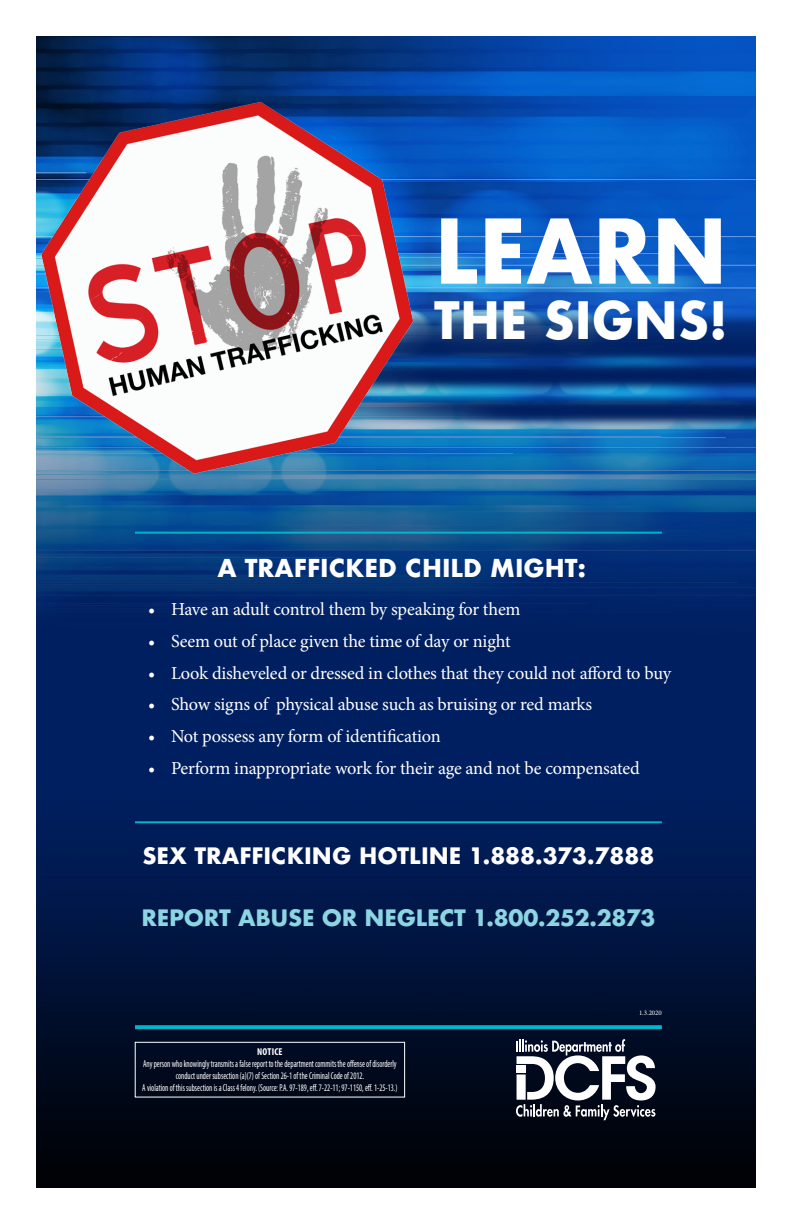
<style>
.page{position:relative;width:792px;height:1224px;background:#fff}
.page>*{position:absolute;margin:0;border:0;box-sizing:border-box;transform-origin:0 0}
.Subtitle{font:700 86.5px "Futura";color:#fff;scale:.96 1}
.Subtitle-2{font:700 50.1px "Futura";color:#fff;scale:.96 1}
.t1{font:700 24px "Futura";color:#fff}
.t2{font:700 22px "Futura";color:#fff}
.t3{font:700 22px "Futura";letter-spacing:-.01em;color:#8dd5e2}
.t4{font:18.3px "Minion Pro";letter-spacing:-.015em;color:#fff}
.Body_text{font:condensed 10px/12px "Myriad Pro";color:#fff;text-align:center;scale:.8 1}
.headline{font:700 condensed 10px "Myriad Pro";letter-spacing:.02em;color:#fff}
.t5{font:7px "Minion Pro";color:#fff}
</style>
<div class="page">
<img style="left:36px;top:36px;width:720px;height:1152px">
<svg style="left:516px;top:1039px;width:140px;height:81px"></svg>
<svg style="left:135px;top:1025px;width:527px;height:4px;fill:#00b5cb"></svg>
<hr style="left:135px;top:821px;width:527px;height:2px;background:#00b5cb">
<hr style="left:135px;top:532px;width:527px;height:2px;background:#00b5cb">
<img style="left:36px;top:89px;width:399px;height:401px">
<div style="left:135px;top:1042px;width:270px;height:55px;border:1px solid #fff"></div>
<p class="Subtitle" style="left:435px;top:189px;width:306px">LEARN</p>
<p class="Subtitle-2" style="left:434px;top:284px;width:307px">THE SIGNS!</p>
<p class="t1" style="left:217px;top:551px;width:370px">A TRAFFICKED CHILD MIGHT:</p>
<p class="t4" style="left:148px;top:597px;width:374px">• Have an adult control them by speaking for them</p>
<p class="t4" style="left:148px;top:629px;width:364px">• Seem out of place given the time of day or night</p>
<p class="t4" style="left:148px;top:660px;width:524px">• Look disheveled or dressed in clothes that they could not afford to buy</p>
<p class="t4" style="left:148px;top:692px;width:446px">• Show signs of physical abuse such as bruising or red marks</p>
<p class="t4" style="left:148px;top:724px;width:294px">• Not possess any form of identification</p>
<p class="t4" style="left:148px;top:756px;width:493px">• Perform inappropriate work for their age and not be compensated</p>
<p class="t2" style="left:142px;top:839px;width:514px">SEX TRAFFICKING HOTLINE 1.888.373.7888</p>
<p class="t3" style="left:141px;top:902px;width:516px">REPORT ABUSE OR NEGLECT 1.800.252.2873</p>
<p class="headline" style="left:257px;top:1046px;width:27px">NOTICE</p>
<p class="Body_text" style="left:142px;top:1058px;width:321px">Any person who knowingly transmits a false report to the department commits the offense of disorderly conduct under subsection (a)(7) of Section 26-1 of the Criminal Code of 2012.<br>A violation of this subsection is a Class 4 felony. (Source: P.A. 97-189, eff. 7-22-11; 97-1150, eff. 1-25-13.)</p>
<p class="t5" style="left:639px;top:1008px;width:24px">1.3.2020</p>
</div>
